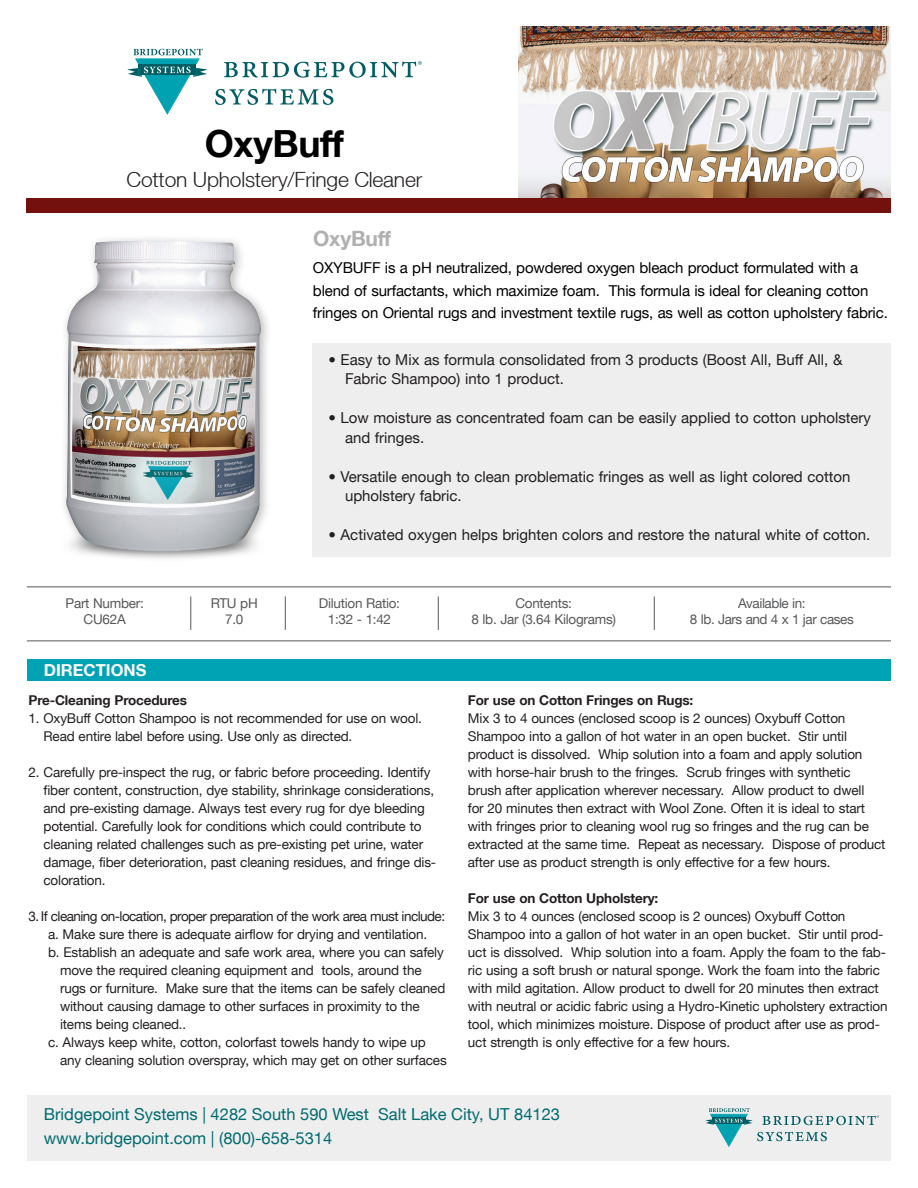
<style>
.page{position:relative;width:918px;height:1188px;background:#fff}
.page>*{position:absolute;margin:0;border:0;box-sizing:border-box;transform-origin:0 0}
.t1{font:700 37.35px "Helvetica Neue LT";letter-spacing:-.01em;color:#000}
.t2{font:300 21px "Helvetica Neue LT";letter-spacing:-.01em;color:#231f20}
.t3{font:700 21px "Helvetica Neue LT";letter-spacing:-.01em;color:#b1afb0}
.t4{font:16.5px "Helvetica Neue LT";color:#006b6e}
.t5{font:700 16.5px "Helvetica Neue LT";color:#fff}
.t6{font:15px/19.5px "Helvetica Neue LT";color:#231f20}
.t7{font:15px/22.5px "Helvetica Neue LT";letter-spacing:-.01em;color:#000}
.t8{font:13.5px/18px "Helvetica Neue LT";letter-spacing:-.01em;color:#231f20}
.t9{font:13.5px "Helvetica Neue LT";letter-spacing:-.02em;color:#57585a}
.t10{font:700 13.5px "Helvetica Neue LT";letter-spacing:-.01em;color:#231f20}
.t11{font:13.5px "Helvetica Neue LT";letter-spacing:-.04em;color:#231f20}
</style>
<div class="page">
<img style="left:518px;top:27px;width:373px;height:171px">
<div style="left:313px;top:343px;width:578px;height:214px;background:#eeeeef"></div>
<svg style="left:127px;top:49px;width:81px;height:66px"></svg>
<svg style="left:215px;top:89px;width:118px;height:16px"></svg>
<svg style="left:224px;top:61px;width:198px;height:17px"></svg>
<div style="left:27px;top:1095px;width:864px;height:66px;background:#eeeeef"></div>
<svg style="left:705px;top:1108px;width:174px;height:39px"></svg>
<div style="left:27px;top:659px;width:864px;height:22px;background:#00a3b4"></div>
<hr style="left:27px;top:587px;width:864px;height:1px;background:#57585a">
<hr style="left:27px;top:641px;width:864px;height:1px;background:#57585a">
<hr style="left:191px;top:596px;width:1px;height:34px;background:#57585a">
<hr style="left:285px;top:596px;width:1px;height:34px;background:#57585a">
<hr style="left:438px;top:596px;width:1px;height:34px;background:#57585a">
<hr style="left:654px;top:596px;width:1px;height:34px;background:#57585a">
<div style="left:27px;top:198px;width:864px;height:15px;background:#73110e"></div>
<div style="left:60px;top:234px;width:213px;height:329px;background:#231f20;opacity:.3"></div>
<img style="left:66px;top:241px;width:195px;height:310px">
<p class="t1" style="left:205px;top:120px;width:141px">OxyBuff</p>
<p class="t2" style="left:127px;top:167px;width:297px">Cotton Upholstery/Fringe Cleaner</p>
<p class="t3" style="left:313px;top:226px;width:80px">OxyBuff</p>
<p class="t7" style="left:313px;top:256px;width:576px">OXYBUFF is a pH neutralized, powdered oxygen bleach product formulated with a blend of surfactants, which maximize foam. This formula is ideal for cleaning cotton fringes on Oriental rugs and investment textile rugs, as well as cotton upholstery fabric.</p>
<p class="t9" style="left:66px;top:595px;width:80px">Part Number:</p>
<p class="t9" style="left:84px;top:611px;width:44px">CU62A</p>
<p class="t5" style="left:44px;top:660px;width:104px">DIRECTIONS</p>
<p class="t9" style="left:211px;top:595px;width:49px">RTU pH</p>
<p class="t9" style="left:225px;top:611px;width:20px">7.0</p>
<p class="t6" style="left:345px;top:350px;width:499px;text-indent:-16px">• Easy to Mix as formula consolidated from 3 products (Boost All, Buff All, &amp;<br>Fabric Shampoo) into 1 product.</p>
<p class="t6" style="left:345px;top:408px;width:528px;text-indent:-16px">• Low moisture as concentrated foam can be easily applied to cotton upholstery and fringes.</p>
<p class="t6" style="left:345px;top:467px;width:507px;text-indent:-16px">• Versatile enough to clean problematic fringes as well as light colored cotton upholstery fabric.</p>
<p class="t6" style="left:328px;top:525px;width:543px">• Activated oxygen helps brighten colors and restore the natural white of cotton.</p>
<p class="t9" style="left:319px;top:595px;width:83px">Dilution Ratio:</p>
<p class="t9" style="left:328px;top:611px;width:65px">1:32 - 1:42</p>
<p class="t9" style="left:515px;top:595px;width:58px">Contents:</p>
<p class="t9" style="left:471px;top:611px;width:146px">8 lb. Jar (3.64 Kilograms)</p>
<p class="t9" style="left:738px;top:595px;width:69px">Available in:</p>
<p class="t9" style="left:690px;top:611px;width:165px">8 lb. Jars and 4 x 1 jar cases</p>
<p class="t10" style="left:29px;top:692px;width:160px">Pre-Cleaning Procedures</p>
<p class="t8" style="left:44px;top:709px;width:380px;text-indent:-15px">1. OxyBuff Cotton Shampoo is not recommended for use on wool.<br>Read entire label before using. Use only as directed.</p>
<p class="t8" style="left:44px;top:763px;width:394px;text-indent:-15px">2. Carefully pre-inspect the rug, or fabric before proceeding. Identify fiber content, construction, dye stability, shrinkage considerations, and pre-existing damage. Always test every rug for dye bleeding potential. Carefully look for conditions which could contribute to cleaning related challenges such as pre-existing pet urine, water damage, fiber deterioration, past cleaning residues, and fringe dis&shy;coloration.</p>
<p class="t11" style="left:29px;top:908px;width:418px">3. If cleaning on-location, proper preparation of the work area must include:</p>
<p class="t8" style="left:48px;top:925px;width:381px">a. Make sure there is adequate airflow for drying and ventilation.</p>
<p class="t8" style="left:60px;top:943px;width:387px;text-indent:-12px">b. Establish an adequate and safe work area, where you can safely move the required cleaning equipment and tools, around the rugs or furniture. Make sure that the items can be safely cleaned without causing damage to other surfaces in proximity to the items being cleaned..</p>
<p class="t8" style="left:60px;top:1033px;width:388px;text-indent:-12px">c. Always keep white, cotton, colorfast towels handy to wipe up any cleaning solution overspray, which may get on other surfaces</p>
<p class="t10" style="left:468px;top:692px;width:227px">For use on Cotton Fringes on Rugs:</p>
<p class="t8" style="left:468px;top:709px;width:419px">Mix 3 to 4 ounces (enclosed scoop is 2 ounces) Oxybuff Cotton Shampoo into a gallon of hot water in an open bucket. Stir until product is dissolved. Whip solution into a foam and apply solution with horse-hair brush to the fringes. Scrub fringes with synthetic brush after application wherever necessary. Allow product to dwell<br>for 20 minutes then extract with Wool Zone. Often it is ideal to start with fringes prior to cleaning wool rug so fringes and the rug can be extracted at the same time. Repeat as necessary. Dispose of product after use as product strength is only effective for a few hours.</p>
<p class="t10" style="left:468px;top:890px;width:192px">For use on Cotton Upholstery:</p>
<p class="t8" style="left:468px;top:907px;width:421px">Mix 3 to 4 ounces (enclosed scoop is 2 ounces) Oxybuff Cotton Shampoo into a gallon of hot water in an open bucket. Stir until prod&shy;uct is dissolved. Whip solution into a foam. Apply the foam to the fab&shy;ric using a soft brush or natural sponge. Work the foam into the fabric with mild agitation. Allow product to dwell for 20 minutes then extract with neutral or acidic fabric using a Hydro-Kinetic upholstery extraction tool, which minimizes moisture. Dispose of product after use as prod&shy;uct strength is only effective for a few hours.</p>
<p class="t4" style="left:44px;top:1104px;width:518px">Bridgepoint Systems | 4282 South 590 West Salt Lake City, UT 84123</p>
<p class="t4" style="left:44px;top:1128px;width:290px">www.bridgepoint.com | (800)-658-5314</p>
</div>
